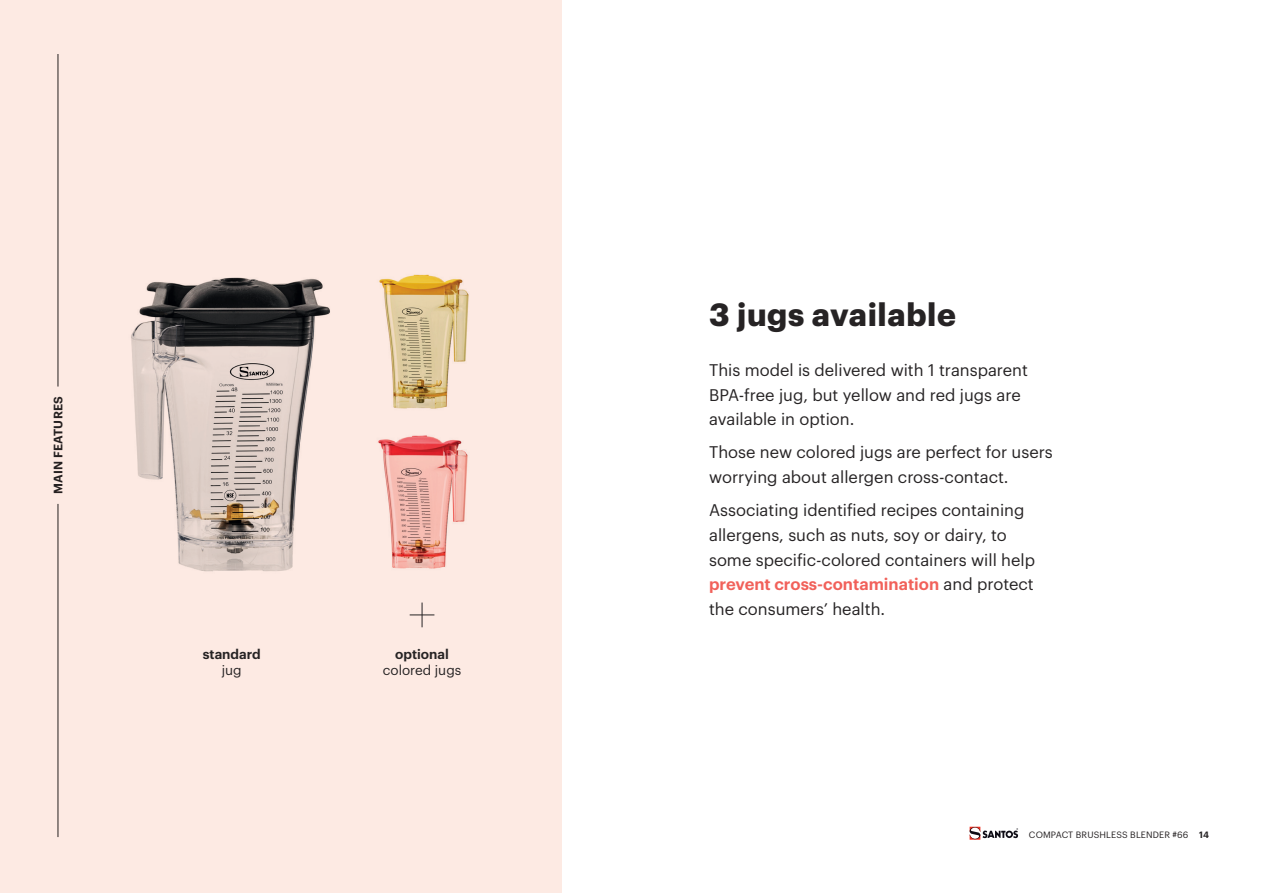
<style>
.page{position:relative;width:1263px;height:893px;background:#fff}
.page>*{position:absolute;margin:0;border:0;box-sizing:border-box;transform-origin:0 0}
.t1{font:700 31.5px "Graphik";letter-spacing:.02em;color:#262324}
.t2{font:16.5px/24.8px "Graphik";color:#262324}
.t3{font:600 13.5px "Graphik";color:#262324}
.t4{font:13.5px "Graphik";color:#262324}
.t5{font:600 12px "Graphik";letter-spacing:.015em;color:#262324}
.t6{font:9px "Graphik";letter-spacing:.015em;color:#231f20}
.s1{font-weight:600;color:#f1615a}
.s2{font-weight:600;color:#262324}
</style>
<div class="page">
<svg style="left:969px;top:827px;width:49px;height:13px"></svg>
<div style="left:0;top:0;width:561px;height:893px;background:#fdeae3"></div>
<img style="left:379px;top:274px;width:90px;height:135px">
<img style="left:378px;top:435px;width:90px;height:134px">
<img style="left:131px;top:277px;width:199px;height:295px">
<svg style="left:410px;top:602px;width:24px;height:25px"></svg>
<p class="t5" style="left:49px;top:494px;width:99px;rotate:-90deg">MAIN FEATURES</p>
<p class="t3" style="left:203px;top:643px;width:60px">standard</p>
<p class="t4" style="left:222px;top:660px;width:21px">jug</p>
<p class="t3" style="left:395px;top:643px;width:55px">optional</p>
<p class="t4" style="left:383px;top:660px;width:80px">colored jugs</p>
<h1 class="t1" style="left:709px;top:290px;width:248px">3 jugs available</h1>
<p class="t2" style="left:709px;top:356px;width:320px">This model is delivered with 1 transparent<br>BPA-free jug, but yellow and red jugs are available in option.</p>
<p class="t2" style="left:709px;top:439px;width:345px">Those new colored jugs are perfect for users worrying about allergen cross-contact.</p>
<p class="t2" style="left:709px;top:496px;width:327px">Associating identified recipes containing allergens, such as nuts, soy or dairy, to some specific-colored containers will help <span class="s1">prevent cross-contamination</span> and protect the consumers’ health.</p>
<p class="t6" style="left:1029px;top:828px;width:181px">COMPACT BRUSHLESS BLENDER #66 <span class="s2">14</span></p>
</div>
